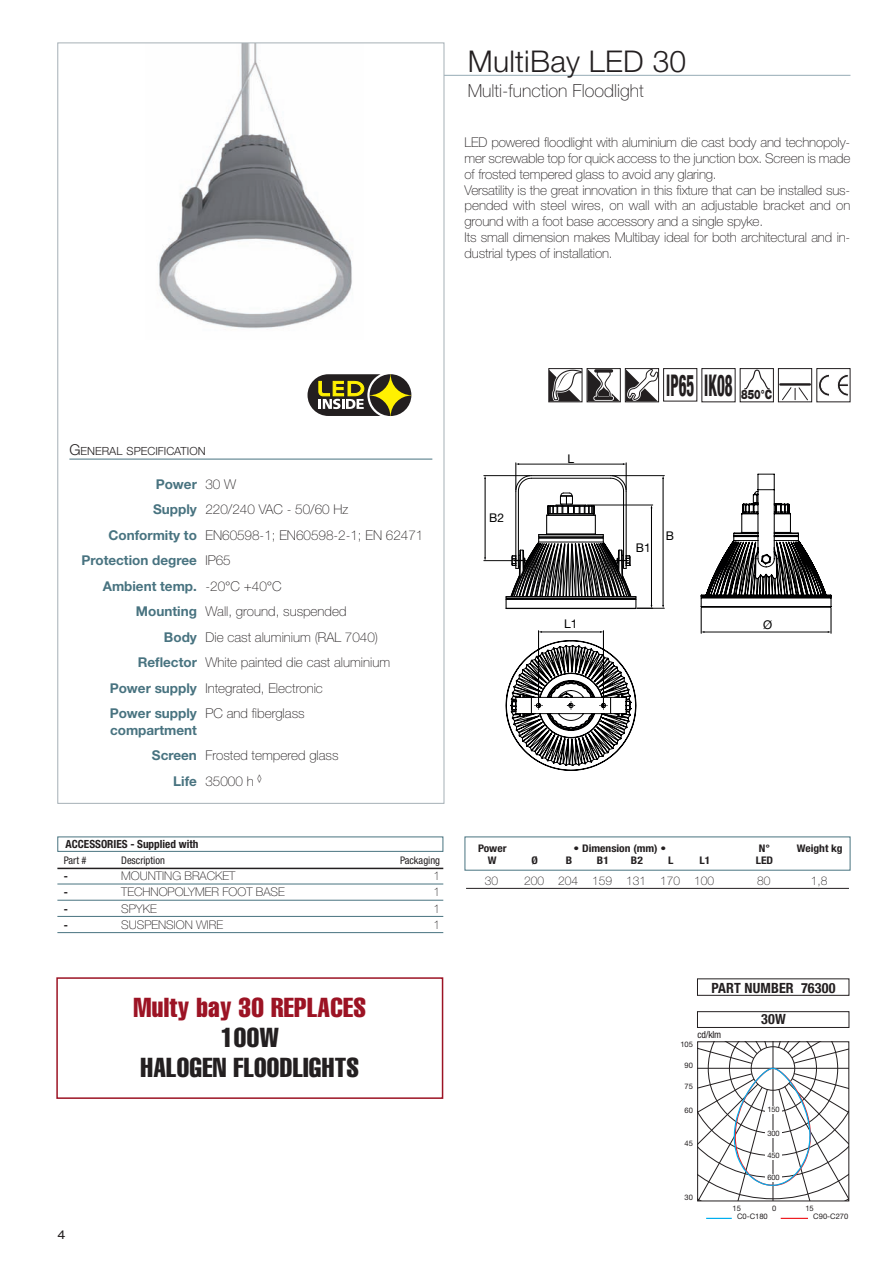
<style>
.page{position:relative;width:893px;height:1263px;background:#fff}
.page>*{position:absolute;margin:0;border:0;box-sizing:border-box;transform-origin:0 0}
.t1{font:300 30px "Helvetica Neue";letter-spacing:.01em;color:#231f20}
.t2{font:800 condensed 30px "Helvetica Neue";color:#231f20;scale:.5 1}
.t3{font:extra-condensed 27px/30px "Helvetica";letter-spacing:.015em;color:#231f20;text-align:center}
.t4{font:extra-condensed 27px "Helvetica";letter-spacing:.015em;color:#9c1324}
.t5{font:100 18px "Helvetica Neue";color:#231f20}
.t6{font:700 condensed 14.1px "Helvetica Neue";letter-spacing:.01em;color:#231f20}
.t7{font:100 13.5px/15.8px "Helvetica Neue";letter-spacing:-.01em;color:#231f20}
.t8{font:700 13.5px "Helvetica Neue";color:#487380}
.t9{font:900 13.05px "Helvetica Neue";color:#231f20;scale:.76 1}
.t10{font:100 12px "Helvetica Neue";color:#231f20}
.t11{font:12px "Helvetica Neue";color:#000001}
.t12{font:expanded 12px "Helvetica Neue";color:#231f20}
.t13{font:700 condensed 11.25px "Helvetica Neue";color:#231f20}
.t14{font:300 11.25px "Helvetica Neue";color:#231f20}
.t15{font:700 condensed 10.5px "Helvetica Neue";color:#231f20;scale:1.1 1}
.t16{font:condensed 10.5px "Helvetica Neue";color:#231f20}
.t17{font:condensed 9.75px "Helvetica Neue";color:#231f20}
.t18{font:7.65px "Helvetica Neue";color:#231f20}
.t19{font:7.5px "Helvetica Neue";letter-spacing:-.03em;color:#231f20}
.s1{font-size:15px}
.s2{font-weight:100;color:#231f20}
.s3{font-weight:700;color:#487380}
</style>
<div class="page">
<svg style="left:831px;top:608px;width:1px;height:25px"></svg>
<svg style="left:484px;top:463px;width:143px;height:99px"></svg>
<svg style="left:505px;top:473px;width:326px;height:298px"></svg>
<hr style="left:425px;top:75px;width:425px;height:1px;background:#95abb5">
<img style="left:159px;top:45px;width:193px;height:284px">
<hr style="left:69px;top:459px;width:363px;height:1px;background:#487380">
<hr style="left:57px;top:868px;width:386px;height:1px;background:#231f20">
<hr style="left:57px;top:884px;width:386px;height:1px;background:#487380">
<hr style="left:57px;top:900px;width:386px;height:1px;background:#487380">
<hr style="left:57px;top:916px;width:386px;height:1px;background:#487380">
<hr style="left:57px;top:932px;width:386px;height:1px;background:#487380">
<div style="left:57px;top:836px;width:386px;height:16px;border:1px solid #487380"></div>
<svg style="left:308px;top:374px;width:103px;height:42px;background:#716c42"></svg>
<svg style="left:706px;top:1218px;width:26px;height:1px"></svg>
<svg style="left:781px;top:1218px;width:27px;height:1px"></svg>
<div style="left:697px;top:978px;width:152px;height:18px;border:1px solid #231f20"></div>
<div style="left:697px;top:1011px;width:152px;height:17px;border:1px solid #231f20"></div>
<svg style="left:698px;top:1042px;width:151px;height:159px"></svg>
<hr style="left:466px;top:888px;width:383px;height:1px;background:#231f20">
<div style="left:663px;top:368px;width:34px;height:33px;border:1px solid #231f20"></div>
<svg style="left:744px;top:370px;width:26px;height:20px"></svg>
<div style="left:740px;top:368px;width:34px;height:34px;border:1px solid #231f20"></div>
<hr style="left:780px;top:383px;width:30px;height:3px;background:#231f20">
<svg style="left:782px;top:387px;width:26px;height:13px"></svg>
<div style="left:778px;top:368px;width:34px;height:34px;border:1px solid #231f20"></div>
<div style="left:548px;top:368px;width:34px;height:34px;border:1px solid #231f20"></div>
<svg style="left:549px;top:369px;width:70px;height:32px"></svg>
<div style="left:594px;top:396px;width:19px;height:4px;border:2px solid #231f20"></div>
<div style="left:587px;top:368px;width:34px;height:34px;border:1px solid #231f20"></div>
<svg style="left:627px;top:370px;width:30px;height:30px"></svg>
<div style="left:625px;top:368px;width:34px;height:34px;border:1px solid #231f20"></div>
<svg style="left:818px;top:374px;width:11px;height:22px"></svg>
<svg style="left:837px;top:374px;width:11px;height:22px"></svg>
<div style="left:56px;top:977px;width:387px;height:122px;border:2px solid #9c1324"></div>
<h1 class="t1" style="left:468px;top:50px;width:220px">MultiBay LED 30</h1>
<h3 class="t5" style="left:468px;top:84px;width:178px">Multi-function Floodlight</h3>
<p class="t7" style="left:465px;top:136px;width:387px">LED powered floodlight with aluminium die cast body and technopoly&shy;mer screwable top for quick access to the junction box. Screen is made of frosted tempered glass to avoid any glaring.<br>Versatility is the great innovation in this fixture that can be installed sus&shy;pended with steel wires, on wall with an adjustable bracket and on ground with a foot base accessory and a single spyke.<br>Its small dimension makes Multibay ideal for both architectural and in&shy;dustrial types of installation.</p>
<p class="t14" style="left:69px;top:447px;width:138px"><span class="s1">G</span>ENERAL SPECIFICATION</p>
<p class="t8" style="left:156px;top:479px;width:82px">Power <span class="s2">30 W</span></p>
<p class="t7" style="left:153px;top:502px;width:197px"><span class="s3">Supply</span> 220/240 VAC - 50/60 Hz</p>
<p class="t7" style="left:108px;top:528px;width:316px"><span class="s3">Conformity to</span> EN60598-1; EN60598-2-1; EN 62471</p>
<p class="t8" style="left:81px;top:555px;width:151px">Protection degree <span class="s2">IP65</span></p>
<p class="t8" style="left:103px;top:581px;width:181px">Ambient temp. <span class="s2">-20°C +40°C</span></p>
<p class="t7" style="left:136px;top:604px;width:212px"><span class="s3">Mounting</span> Wall, ground, suspended</p>
<p class="t7" style="left:164px;top:630px;width:216px"><span class="s3">Body</span> Die cast aluminium (RAL 7040)</p>
<p class="t7" style="left:138px;top:655px;width:254px"><span class="s3">Reflector</span> White painted die cast aluminium</p>
<p class="t7" style="left:110px;top:681px;width:215px"><span class="s3">Power supply</span> Integrated, Electronic</p>
<p class="t7" style="left:110px;top:706px;width:196px"><span class="s3">Power supply</span> PC and fiberglass</p>
<p class="t8" style="left:110px;top:725px;width:88px">compartment</p>
<p class="t7" style="left:152px;top:748px;width:188px"><span class="s3">Screen</span> Frosted tempered glass</p>
<p class="t7" style="left:173px;top:774px;width:90px"><span class="s3">Life</span> 35000 h ◊</p>
<p class="t13" style="left:66px;top:840px;width:134px">ACCESSORIES - Supplied with</p>
<p class="t16" style="left:64px;top:856px;width:24px">Part #</p>
<p class="t16" style="left:121px;top:856px;width:45px">Description</p>
<p class="t16" style="left:400px;top:856px;width:42px">Packaging</p>
<p class="t13" style="left:64px;top:872px;width:6px">-</p>
<p class="t10" style="left:121px;top:872px;width:116px">MOUNTING BRACKET</p>
<p class="t10" style="left:433px;top:872px;width:8px">1</p>
<p class="t13" style="left:64px;top:888px;width:6px">-</p>
<p class="t10" style="left:121px;top:888px;width:165px">TECHNOPOLYMER FOOT BASE</p>
<p class="t10" style="left:433px;top:888px;width:8px">1</p>
<p class="t13" style="left:64px;top:904px;width:6px">-</p>
<p class="t10" style="left:121px;top:904px;width:37px">SPYKE</p>
<p class="t10" style="left:433px;top:904px;width:8px">1</p>
<p class="t13" style="left:64px;top:921px;width:6px">-</p>
<p class="t10" style="left:121px;top:920px;width:103px">SUSPENSION WIRE</p>
<p class="t10" style="left:433px;top:920px;width:8px">1</p>
<p class="t12" style="left:57px;top:1230px;width:10px">4</p>
<h2 class="t4" style="left:133px;top:998px;width:234px">Multy bay 30 REPLACES</h2>
<h2 class="t3" style="left:141px;top:1024px;width:220px">100W<br>HALOGEN FLOODLIGHTS</h2>
<p class="t11" style="left:489px;top:513px;width:16px">B2</p>
<p class="t11" style="left:568px;top:454px;width:8px">L</p>
<h1 class="t2" style="left:666px;top:375px;width:134px">IP65 IK08</h1>
<p class="t9" style="left:741px;top:390px;width:42px">850°C</p>
<p class="t11" style="left:636px;top:543px;width:16px">B1</p>
<p class="t11" style="left:666px;top:532px;width:10px">B</p>
<p class="t11" style="left:564px;top:619px;width:15px">L1</p>
<p class="t11" style="left:763px;top:620px;width:11px">Ø</p>
<p class="t15" style="left:478px;top:844px;width:27px">Power</p>
<p class="t15" style="left:574px;top:844px;width:86px">• Dimension (mm) •</p>
<p class="t15" style="left:759px;top:844px;width:12px">N°</p>
<p class="t15" style="left:797px;top:844px;width:43px">Weight kg</p>
<p class="t15" style="left:488px;top:856px;width:9px">W</p>
<p class="t15" style="left:532px;top:856px;width:7px">Ø</p>
<p class="t15" style="left:566px;top:856px;width:7px">B</p>
<p class="t15" style="left:597px;top:856px;width:12px">B1</p>
<p class="t15" style="left:631px;top:856px;width:12px">B2</p>
<p class="t15" style="left:668px;top:856px;width:6px">L</p>
<p class="t15" style="left:699px;top:856px;width:11px">L1</p>
<p class="t15" style="left:756px;top:856px;width:17px">LED</p>
<p class="t10" style="left:485px;top:876px;width:15px">30</p>
<p class="t10" style="left:524px;top:876px;width:192px">200 204 159 131 170 100</p>
<p class="t10" style="left:757px;top:876px;width:15px">80</p>
<p class="t10" style="left:811px;top:876px;width:18px">1,8</p>
<p class="t6" style="left:712px;top:982px;width:125px">PART NUMBER 76300</p>
<p class="t6" style="left:761px;top:1014px;width:26px">30W</p>
<p class="t17" style="left:698px;top:1031px;width:25px">cd/klm</p>
<p class="t18" style="left:680px;top:1041px;width:14px">105</p>
<p class="t18" style="left:685px;top:1062px;width:10px">90</p>
<p class="t18" style="left:685px;top:1084px;width:10px">75</p>
<p class="t18" style="left:685px;top:1107px;width:10px">60</p>
<p class="t18" style="left:685px;top:1140px;width:10px">45</p>
<p class="t18" style="left:685px;top:1194px;width:10px">30</p>
<p class="t19" style="left:767px;top:1107px;width:14px">150</p>
<p class="t19" style="left:767px;top:1131px;width:14px">300</p>
<p class="t19" style="left:767px;top:1175px;width:14px">600</p>
<p class="t19" style="left:767px;top:1152px;width:14px">450</p>
<p class="t18" style="left:733px;top:1206px;width:10px">15</p>
<p class="t18" style="left:772px;top:1206px;width:6px">0</p>
<p class="t18" style="left:805px;top:1206px;width:10px">15</p>
<p class="t18" style="left:737px;top:1214px;width:32px">C0-C180</p>
<p class="t18" style="left:813px;top:1214px;width:37px">C90-C270</p>
</div>
